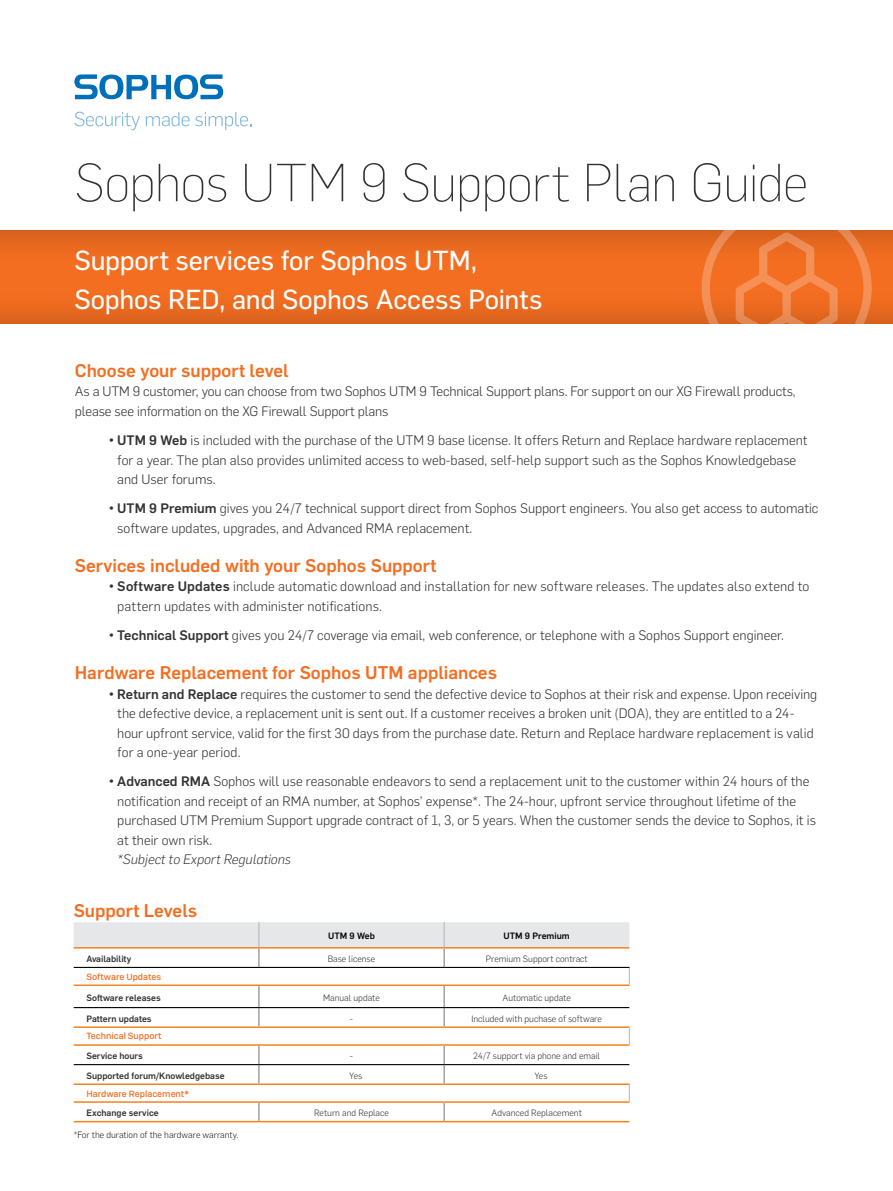
<style>
.page{position:relative;width:893px;height:1191px;background:#fff}
.page>*{position:absolute;margin:0;border:0;box-sizing:border-box;transform-origin:0 0}
.Title_2{font:200 52.5px "Flama";letter-spacing:-.015em;color:#323332}
.Intro_subheading{font:27px/39px "Flama Basic";letter-spacing:-.005em;color:#fff}
.Subheading_1{font:500 18px "Flama";color:#f36e21}
.Body_Copy{font:300 13.5px/19.5px "Flama";color:#323332}
.Table_Body_Copy{font:300 9px "Flama";color:#323332}
.Table_Left_Column{font:500 9px "Flama";color:#323332}
.Table_Left_Column-2{font:500 9px "Sophos Sans";color:#f36e21}
.Subheading_2{font:300 9px "Flama";color:#231f20}
.Table_Header{font:500 9px "Flama";color:#040503}
.s1{font-weight:500}
.s2{font-style:italic}
</style>
<div class="page">
<div style="left:0;top:229px;width:893px;height:96px;background:#231f20;opacity:.3"></div>
<svg style="left:702px;top:229px;width:170px;height:96px;background:#ec7632"></svg>
<svg style="left:74px;top:112px;width:66px;height:18px"></svg>
<svg style="left:146px;top:112px;width:105px;height:18px"></svg>
<svg style="left:74px;top:74px;width:149px;height:25px"></svg>
<svg style="left:74px;top:922px;width:556px;height:198px"></svg>
<hr style="left:444px;top:1101px;width:185px;height:1px;background:#f58220">
<hr style="left:74px;top:1101px;width:185px;height:1px;background:#f58220">
<hr style="left:74px;top:1120px;width:185px;height:2px;background:#f58220">
<hr style="left:259px;top:1120px;width:185px;height:2px;background:#f58220">
<hr style="left:444px;top:1120px;width:185px;height:2px;background:#f58220">
<hr style="left:74px;top:947px;width:185px;height:1px;background:#f58220">
<hr style="left:259px;top:947px;width:185px;height:1px;background:#f58220">
<hr style="left:444px;top:947px;width:185px;height:1px;background:#f58220">
<p class="Title_2" style="left:74px;top:148px;width:735px">Sophos UTM 9 Support Plan Guide</p>
<p class="Intro_subheading" style="left:74px;top:239px;width:470px">Support services for Sophos UTM,<br>Sophos RED, and Sophos Access Points</p>
<p class="Subheading_1" style="left:75px;top:357px;width:215px">Choose your support level</p>
<p class="Body_Copy" style="left:75px;top:381px;width:722px">As a UTM 9 customer, you can choose from two Sophos UTM 9 Technical Support plans. For support on our XG Firewall products, please see information on the XG Firewall Support plans</p>
<p class="Body_Copy" style="left:117px;top:430px;width:692px;text-indent:-9px"><span class="s1">• UTM 9 Web</span> is included with the purchase of the UTM 9 base license. It offers Return and Replace hardware replacement for a year. The plan also provides unlimited access to web-based, self-help support such as the Sophos Knowledgebase and User forums.</p>
<p class="Body_Copy" style="left:117px;top:498px;width:702px;text-indent:-9px"><span class="s1">• UTM 9 Premium</span> gives you 24/7 technical support direct from Sophos Support engineers. You also get access to automatic software updates, upgrades, and Advanced RMA replacement.</p>
<p class="Subheading_1" style="left:75px;top:552px;width:363px">Services included with your Sophos Support</p>
<p class="Body_Copy" style="left:117px;top:576px;width:694px;text-indent:-9px"><span class="s1">• Software Updates</span> include automatic download and installation for new software releases. The updates also extend to pattern updates with administer notifications.</p>
<p class="Body_Copy" style="left:109px;top:625px;width:677px"><span class="s1">• Technical Support</span> gives you 24/7 coverage via email, web conference, or telephone with a Sophos Support engineer.</p>
<p class="Subheading_1" style="left:75px;top:660px;width:424px">Hardware Replacement for Sophos UTM appliances</p>
<p class="Body_Copy" style="left:117px;top:683px;width:701px;text-indent:-9px"><span class="s1">• Return and Replace</span> requires the customer to send the defective device to Sophos at their risk and expense. Upon receiving the defective device, a replacement unit is sent out. If a customer receives a broken unit (DOA), they are entitled to a 24- hour upfront service, valid for the first 30 days from the purchase date. Return and Replace hardware replacement is valid for a one-year period.</p>
<p class="Body_Copy" style="left:117px;top:771px;width:700px;text-indent:-9px"><span class="s1">• Advanced RMA</span> Sophos will use reasonable endeavors to send a replacement unit to the customer within 24 hours of the notification and receipt of an RMA number, at Sophos’ expense*. The 24-hour, upfront service throughout lifetime of the purchased UTM Premium Support upgrade contract of 1, 3, or 5 years. When the customer sends the device to Sophos, it is at their own risk.<br><span class="s2">*Subject to Export Regulations</span></p>
<p class="Subheading_1" style="left:74px;top:897px;width:125px">Support Levels</p>
<p class="Table_Header" style="left:328px;top:929px;width:48px">UTM 9 Web</p>
<p class="Table_Header" style="left:504px;top:929px;width:68px">UTM 9 Premium</p>
<p class="Table_Left_Column" style="left:86px;top:952px;width:46px">Availability</p>
<p class="Table_Body_Copy" style="left:328px;top:952px;width:49px">Base license</p>
<p class="Table_Body_Copy" style="left:486px;top:952px;width:103px">Premium Support contract</p>
<p class="Table_Left_Column-2" style="left:86px;top:971px;width:76px">Software Updates</p>
<p class="Table_Left_Column" style="left:86px;top:991px;width:76px">Software releases</p>
<p class="Table_Body_Copy" style="left:323px;top:991px;width:58px">Manual update</p>
<p class="Table_Body_Copy" style="left:502px;top:991px;width:70px">Automatic update</p>
<p class="Table_Left_Column" style="left:86px;top:1012px;width:67px">Pattern updates</p>
<p class="Table_Body_Copy" style="left:471px;top:1012px;width:132px">Included with puchase of software</p>
<p class="Table_Left_Column-2" style="left:86px;top:1031px;width:77px">Technical Support</p>
<p class="Table_Left_Column" style="left:86px;top:1049px;width:58px">Service hours</p>
<p class="Table_Body_Copy" style="left:350px;top:1049px;width:5px">-</p>
<p class="Table_Body_Copy" style="left:473px;top:1049px;width:128px">24/7 support via phone and email</p>
<p class="Table_Left_Column" style="left:86px;top:1069px;width:140px">Supported forum/Knowledgebase</p>
<p class="Table_Body_Copy" style="left:349px;top:1069px;width:15px">Yes</p>
<p class="Table_Body_Copy" style="left:534px;top:1069px;width:15px">Yes</p>
<p class="Table_Left_Column-2" style="left:86px;top:1088px;width:104px">Hardware Replacement*</p>
<p class="Table_Left_Column" style="left:86px;top:1106px;width:74px">Exchange service</p>
<p class="Table_Body_Copy" style="left:314px;top:1106px;width:76px">Return and Replace</p>
<p class="Table_Body_Copy" style="left:492px;top:1106px;width:92px">Advanced Replacement</p>
<p class="Subheading_2" style="left:74px;top:1128px;width:166px">*For the duration of the hardware warranty.</p>
</div>
